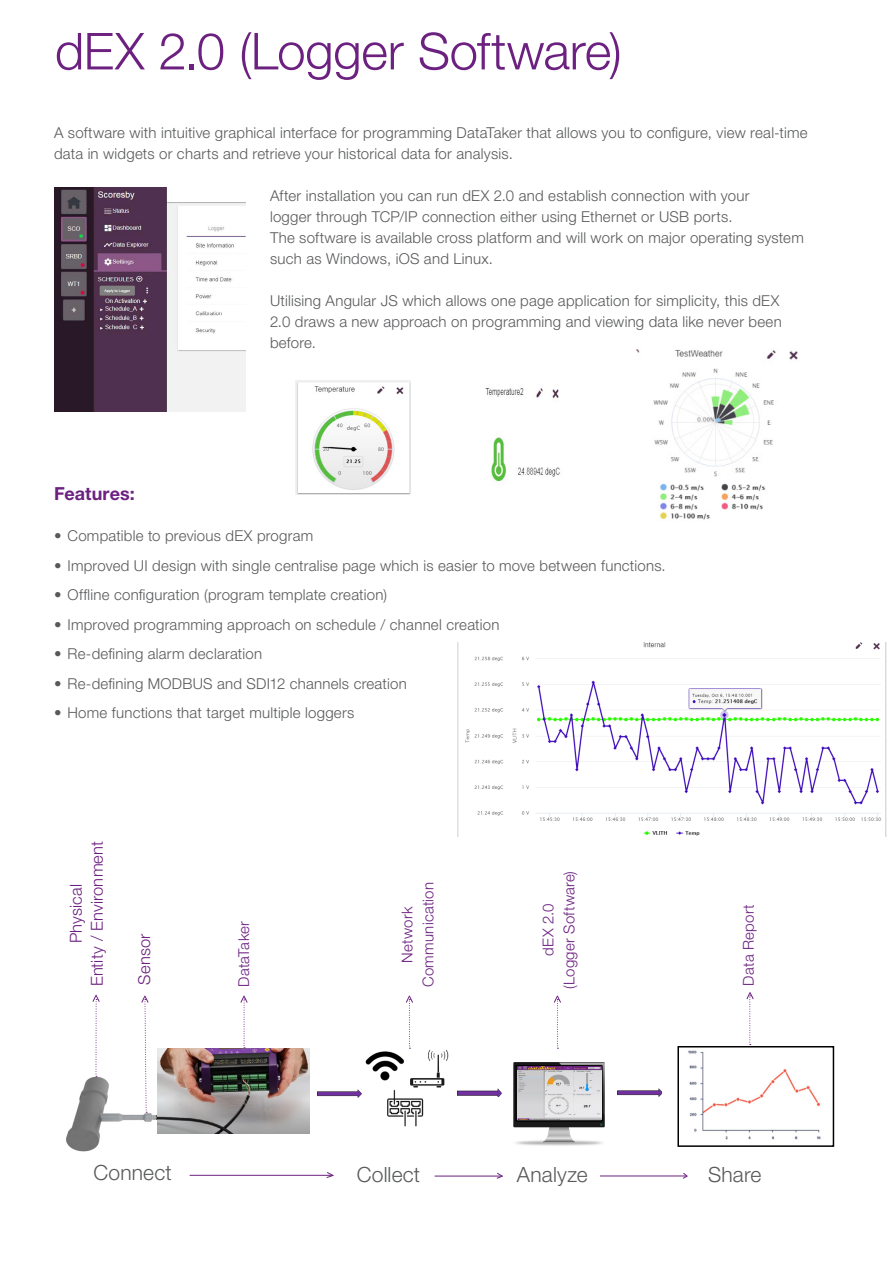
<style>
.page{position:relative;width:893px;height:1263px;background:#fff}
.page>*{position:absolute;margin:0;border:0;box-sizing:border-box;transform-origin:0 0}
.Headline{font:300 51px "Helvetica Neue LT Std";letter-spacing:-.005em;color:#6c2180}
.Secondary_Header{font:300 21px "Helvetica Neue LT Std";letter-spacing:.01em;color:#58595b}
.Pull_Quote{font:700 18px "Helvetica Neue LT Std";letter-spacing:.005em;color:#6c2180}
.Technical_Eyebrow{font:300 16.5px/21px "Helvetica Neue LT Std";letter-spacing:.01em;color:#6c2180;text-align:center}
.Body_Copy{font:300 15px/21px "Helvetica Neue LT Std";letter-spacing:.015em;color:#58595b}
.Body_Copy-2{font:300 15px/21px "Helvetica Neue LT Std";letter-spacing:.015em;color:#6c2180;text-align:center}
</style>
<div class="page">
<img style="left:55px;top:187px;width:191px;height:224px">
<img style="left:296px;top:380px;width:115px;height:115px">
<img style="left:485px;top:388px;width:75px;height:93px">
<img style="left:636px;top:349px;width:162px;height:171px">
<img style="left:457px;top:642px;width:429px;height:194px">
<img style="left:66px;top:1077px;width:92px;height:75px">
<img style="left:157px;top:1048px;width:153px;height:85px">
<img style="left:317px;top:1089px;width:44px;height:8px">
<img style="left:365px;top:1051px;width:39px;height:30px">
<img style="left:457px;top:1089px;width:44px;height:8px">
<img style="left:513px;top:1062px;width:92px;height:84px">
<img style="left:517px;top:1066px;width:84px;height:54px">
<img style="left:618px;top:1088px;width:44px;height:8px">
<img style="left:688px;top:1050px;width:133px;height:90px">
<div style="left:677px;top:1046px;width:157px;height:101px;border:2px solid #000"></div>
<hr style="left:190px;top:1175px;width:142px;height:1px;background:#6c2180">
<svg style="left:326px;top:1172px;width:8px;height:6px"></svg>
<hr style="left:435px;top:1176px;width:67px;height:1px;background:#6c2180">
<svg style="left:496px;top:1172px;width:7px;height:7px"></svg>
<hr style="left:600px;top:1175px;width:87px;height:1px;background:#6c2180">
<svg style="left:682px;top:1172px;width:6px;height:7px"></svg>
<img style="left:410px;top:1049px;width:39px;height:39px">
<svg style="left:92px;top:994px;width:8px;height:83px"></svg>
<svg style="left:141px;top:995px;width:8px;height:118px"></svg>
<svg style="left:240px;top:995px;width:8px;height:53px"></svg>
<svg style="left:406px;top:995px;width:7px;height:54px"></svg>
<svg style="left:554px;top:995px;width:7px;height:54px"></svg>
<svg style="left:746px;top:992px;width:8px;height:53px"></svg>
<img style="left:387px;top:1089px;width:37px;height:38px">
<p class="Headline" style="left:55px;top:20px;width:568px">dEX 2.0 (Logger Software)</p>
<p class="Body_Copy" style="left:54px;top:122px;width:755px">A software with intuitive graphical interface for programming DataTaker that allows you to configure, view real-time data in widgets or charts and retrieve your historical data for analysis.</p>
<p class="Body_Copy" style="left:270px;top:185px;width:535px">After installation you can run dEX 2.0 and establish connection with your<br>logger through TCP/IP connection either using Ethernet or USB ports.<br>The software is available cross platform and will work on major operating system such as Windows, iOS and Linux.</p>
<p class="Body_Copy" style="left:270px;top:290px;width:513px">Utilising Angular JS which allows one page application for simplicity, this dEX<br>2.0 draws a new approach on programming and viewing data like never been before.</p>
<p class="Pull_Quote" style="left:54px;top:482px;width:82px">Features:</p>
<p class="Body_Copy" style="left:54px;top:525px;width:261px">• Compatible to previous dEX program</p>
<p class="Body_Copy" style="left:54px;top:554px;width:613px">• Improved UI design with single centralise page which is easier to move between functions.</p>
<p class="Body_Copy" style="left:54px;top:584px;width:334px">• Offline configuration (program template creation)</p>
<p class="Body_Copy" style="left:54px;top:613px;width:447px">• Improved programming approach on schedule / channel creation</p>
<p class="Body_Copy" style="left:54px;top:643px;width:210px">• Re-defining alarm declaration</p>
<p class="Body_Copy" style="left:54px;top:672px;width:354px">• Re-defining MODBUS and SDI12 channels creation</p>
<p class="Body_Copy" style="left:54px;top:702px;width:302px">• Home functions that target multiple loggers</p>
<p class="Technical_Eyebrow" style="left:65px;top:986px;width:147px;rotate:-90deg">Physical<br>Entity / Environment</p>
<p class="Technical_Eyebrow" style="left:133px;top:985px;width:53px;rotate:-90deg">Sensor</p>
<p class="Body_Copy-2" style="left:233px;top:987px;width:67px;rotate:-90deg">DataTaker</p>
<p class="Body_Copy-2" style="left:396px;top:987px;width:106px;rotate:-90deg">Network<br>Communication</p>
<p class="Body_Copy-2" style="left:537px;top:989px;width:119px;rotate:-90deg">dEX 2.0<br>(Logger Software)</p>
<p class="Body_Copy-2" style="left:738px;top:985px;width:82px;rotate:-90deg">Data Report</p>
<p class="Secondary_Header" style="left:94px;top:1159px;width:80px">Connect</p>
<p class="Secondary_Header" style="left:357px;top:1162px;width:65px">Collect</p>
<p class="Secondary_Header" style="left:517px;top:1162px;width:72px">Analyze</p>
<p class="Secondary_Header" style="left:708px;top:1162px;width:55px">Share</p>
</div>
